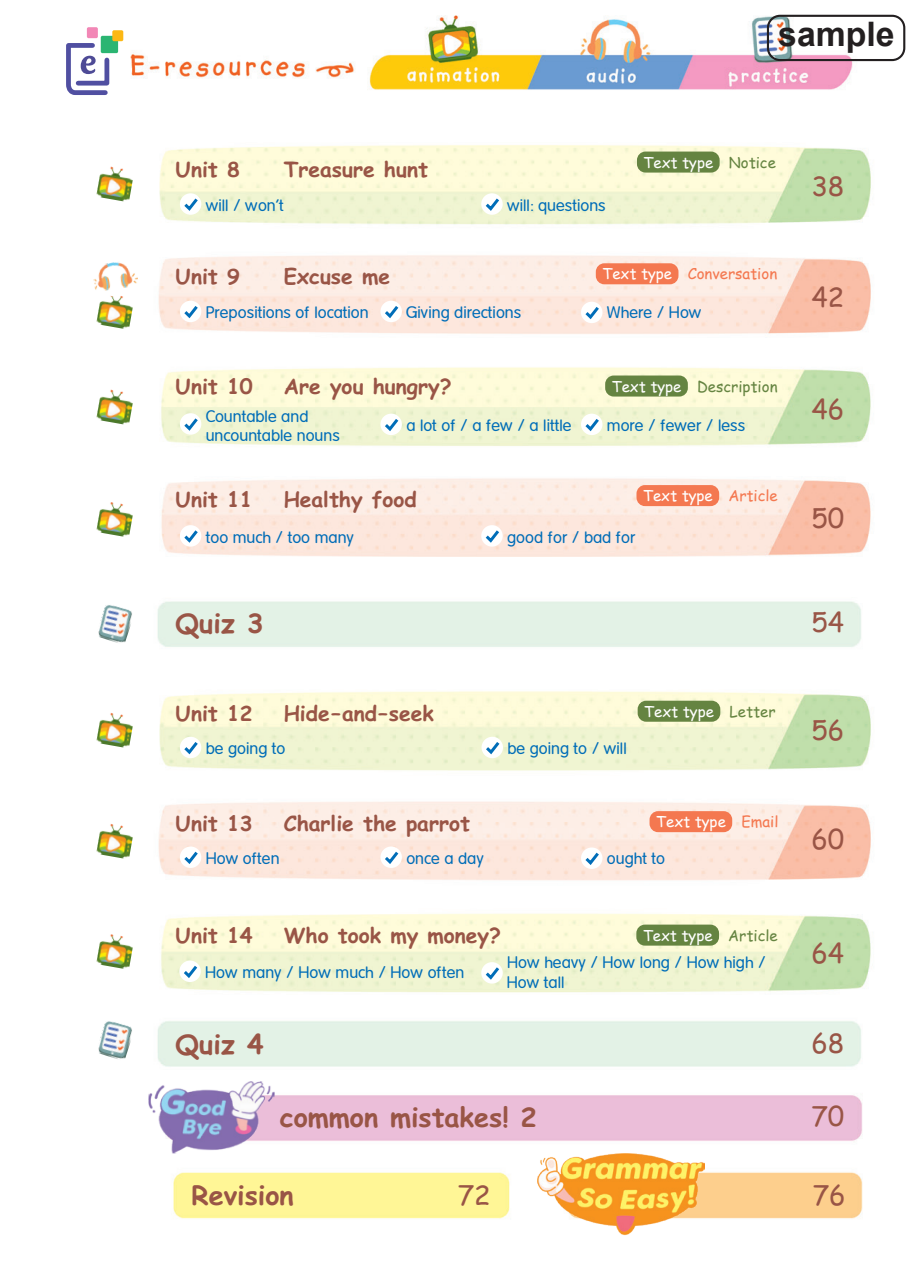
<style>
.page{position:relative;width:915px;height:1263px;background:#fff}
.page>*{position:absolute;margin:0;border:0;box-sizing:border-box;transform-origin:0 0}
.t1{font:700 33.75px "Arial";color:#231f20}
.t2{font:700 27px "EPH Comic Sans";color:#995546}
.t3{font:27px "EPH Comic Sans";color:#995546}
.t4{font:700 21px "EPH Comic Sans";color:#995546}
.t5{font:300 16.5px/19.5px "EPHVAG Round";color:#006db8}
.t6{font:15px "EPH Comic Sans";color:#fff}
.t7{font:15px "EPH Comic Sans";color:#658441}
.t8{font:15px "EPH Comic Sans";color:#f47850}
</style>
<div class="page">
<img style="left:86px;top:14px;width:820px;height:1205px">
<div style="left:97px;top:167px;width:37px;height:36px;background:#fff;border-radius:50%"></div>
<img style="left:96px;top:165px;width:38px;height:37px">
<div style="left:97px;top:294px;width:37px;height:37px;background:#fff;border-radius:50%"></div>
<img style="left:96px;top:292px;width:38px;height:38px">
<div style="left:97px;top:824px;width:37px;height:36px;background:#fff;border-radius:50%"></div>
<img style="left:96px;top:822px;width:38px;height:37px">
<img style="left:96px;top:932px;width:38px;height:38px">
<div style="left:97px;top:713px;width:37px;height:36px;background:#fff;border-radius:50%"></div>
<img style="left:96px;top:711px;width:38px;height:37px">
<div style="left:97px;top:260px;width:36px;height:36px;background:#fff;border-radius:50%"></div>
<img style="left:91px;top:259px;width:48px;height:33px">
<div style="left:97px;top:390px;width:37px;height:36px;background:#fff;border-radius:50%"></div>
<img style="left:96px;top:388px;width:38px;height:37px">
<div style="left:97px;top:502px;width:37px;height:37px;background:#fff;border-radius:50%"></div>
<img style="left:96px;top:500px;width:38px;height:38px">
<div style="left:636px;top:152px;width:83px;height:21px;background:#658441;border-radius:9px"></div>
<div style="left:605px;top:375px;width:82px;height:21px;background:#658441;border-radius:9px"></div>
<div style="left:636px;top:924px;width:82px;height:22px;background:#658441;border-radius:9px"></div>
<div style="left:637px;top:701px;width:83px;height:21px;background:#658441;border-radius:9px"></div>
<div style="left:595px;top:263px;width:83px;height:21px;background:#f47850;border-radius:9px"></div>
<div style="left:636px;top:485px;width:83px;height:21px;background:#f47850;border-radius:9px"></div>
<div style="left:649px;top:811px;width:83px;height:21px;background:#f47850;border-radius:9px"></div>
<img style="left:95px;top:603px;width:40px;height:42px">
<img style="left:95px;top:1019px;width:40px;height:42px">
<img style="left:147px;top:1078px;width:128px;height:78px">
<svg style="left:180px;top:413px;width:21px;height:22px"></svg>
<svg style="left:181px;top:415px;width:20px;height:18px"></svg>
<div style="left:380px;top:414px;width:22px;height:21px;background:#fff;border-radius:50%"></div>
<svg style="left:381px;top:416px;width:20px;height:17px"></svg>
<svg style="left:580px;top:414px;width:22px;height:21px"></svg>
<svg style="left:582px;top:416px;width:19px;height:17px"></svg>
<svg style="left:180px;top:525px;width:21px;height:22px"></svg>
<svg style="left:181px;top:527px;width:20px;height:18px"></svg>
<svg style="left:481px;top:525px;width:21px;height:22px"></svg>
<svg style="left:482px;top:527px;width:20px;height:18px"></svg>
<svg style="left:180px;top:193px;width:21px;height:22px"></svg>
<svg style="left:181px;top:195px;width:20px;height:18px"></svg>
<svg style="left:481px;top:193px;width:21px;height:22px"></svg>
<svg style="left:482px;top:195px;width:20px;height:18px"></svg>
<div style="left:180px;top:737px;width:21px;height:21px;background:#fff;border-radius:50%"></div>
<svg style="left:181px;top:739px;width:20px;height:17px"></svg>
<div style="left:481px;top:737px;width:22px;height:21px;background:#fff;border-radius:50%"></div>
<svg style="left:482px;top:739px;width:20px;height:17px"></svg>
<div style="left:180px;top:846px;width:21px;height:22px;background:#fff;border-radius:50%"></div>
<svg style="left:181px;top:848px;width:20px;height:18px"></svg>
<svg style="left:380px;top:846px;width:22px;height:22px"></svg>
<svg style="left:381px;top:848px;width:20px;height:18px"></svg>
<svg style="left:580px;top:847px;width:22px;height:22px"></svg>
<svg style="left:582px;top:849px;width:19px;height:18px"></svg>
<div style="left:180px;top:301px;width:21px;height:21px;background:#fff;border-radius:50%"></div>
<svg style="left:181px;top:303px;width:20px;height:18px"></svg>
<div style="left:380px;top:301px;width:22px;height:21px;background:#fff;border-radius:50%"></div>
<svg style="left:381px;top:303px;width:20px;height:18px"></svg>
<svg style="left:580px;top:302px;width:22px;height:21px"></svg>
<svg style="left:582px;top:304px;width:19px;height:17px"></svg>
<svg style="left:179px;top:960px;width:22px;height:22px"></svg>
<svg style="left:180px;top:962px;width:20px;height:18px"></svg>
<div style="left:481px;top:962px;width:21px;height:21px;background:#fff;border-radius:50%"></div>
<svg style="left:482px;top:964px;width:20px;height:18px"></svg>
<div style="left:101px;top:36px;width:17px;height:17px;background:#2bb572;border-radius:2px"></div>
<div style="left:112px;top:30px;width:11px;height:11px;background:#fcb814;border-radius:2px"></div>
<div style="left:87px;top:27px;width:11px;height:11px;background:#f287b6;border-radius:2px"></div>
<svg style="left:66px;top:41px;width:46px;height:54px"></svg>
<img style="left:537px;top:1153px;width:166px;height:83px">
<div style="left:766px;top:15px;width:139px;height:46px;border:2px solid #231f20;border-radius:12px"></div>
<p class="t1" style="left:778px;top:12px;width:118px">sample</p>
<p class="t4" style="left:175px;top:154px;width:66px">Unit 8</p>
<p class="t4" style="left:283px;top:154px;width:146px">Treasure hunt</p>
<p class="t5" style="left:206px;top:195px;width:80px">will / won’t</p>
<p class="t5" style="left:507px;top:195px;width:100px">will: questions</p>
<p class="t6" style="left:643px;top:151px;width:71px">Text type</p>
<p class="t7" style="left:728px;top:151px;width:49px">Notice</p>
<p class="t3" style="left:811px;top:166px;width:34px">38</p>
<p class="t4" style="left:175px;top:261px;width:66px">Unit 9</p>
<p class="t4" style="left:283px;top:261px;width:108px">Excuse me</p>
<p class="t6" style="left:602px;top:263px;width:71px">Text type</p>
<p class="t8" style="left:687px;top:263px;width:91px">Conversation</p>
<p class="t5" style="left:206px;top:303px;width:164px">Prepositions of location</p>
<p class="t5" style="left:406px;top:303px;width:116px">Giving directions</p>
<p class="t5" style="left:606px;top:303px;width:96px">Where / How</p>
<p class="t4" style="left:175px;top:371px;width:78px">Unit 10</p>
<p class="t4" style="left:283px;top:371px;width:169px">Are you hungry?</p>
<p class="t6" style="left:611px;top:375px;width:71px">Text type</p>
<p class="t7" style="left:696px;top:375px;width:82px">Description</p>
<p class="t5" style="left:206px;top:406px;width:136px">Countable and uncountable nouns</p>
<p class="t5" style="left:406px;top:416px;width:167px">a lot of / a few / a little</p>
<p class="t5" style="left:606px;top:416px;width:140px">more / fewer / less</p>
<p class="t4" style="left:175px;top:483px;width:78px">Unit 11</p>
<p class="t4" style="left:283px;top:483px;width:135px">Healthy food</p>
<p class="t5" style="left:206px;top:527px;width:150px">too much / too many</p>
<p class="t5" style="left:507px;top:527px;width:130px">good for / bad for</p>
<p class="t6" style="left:642px;top:485px;width:71px">Text type</p>
<p class="t8" style="left:728px;top:485px;width:51px">Article</p>
<p class="t2" style="left:175px;top:604px;width:89px">Quiz 3</p>
<p class="t4" style="left:175px;top:697px;width:78px">Unit 12</p>
<p class="t4" style="left:283px;top:697px;width:152px">Hide–and–seek</p>
<p class="t5" style="left:206px;top:739px;width:81px">be going to</p>
<p class="t5" style="left:507px;top:739px;width:121px">be going to / will</p>
<p class="t6" style="left:643px;top:700px;width:71px">Text type</p>
<p class="t7" style="left:729px;top:700px;width:48px">Letter</p>
<p class="t4" style="left:175px;top:808px;width:78px">Unit 13</p>
<p class="t4" style="left:283px;top:808px;width:188px">Charlie the parrot</p>
<p class="t6" style="left:655px;top:811px;width:71px">Text type</p>
<p class="t8" style="left:741px;top:811px;width:39px">Email</p>
<p class="t5" style="left:206px;top:848px;width:75px">How often</p>
<p class="t5" style="left:406px;top:848px;width:79px">once a day</p>
<p class="t5" style="left:606px;top:848px;width:60px">ought to</p>
<p class="t4" style="left:175px;top:920px;width:78px">Unit 14</p>
<p class="t4" style="left:283px;top:920px;width:219px">Who took my money?</p>
<p class="t6" style="left:642px;top:924px;width:71px">Text type</p>
<p class="t7" style="left:728px;top:924px;width:51px">Article</p>
<p class="t5" style="left:205px;top:962px;width:260px">How many / How much / How often</p>
<p class="t5" style="left:506px;top:953px;width:260px">How heavy / How long / How high /<br>How tall</p>
<p class="t2" style="left:175px;top:1024px;width:89px">Quiz 4</p>
<p class="t2" style="left:280px;top:1097px;width:258px">common mistakes! 2</p>
<p class="t3" style="left:811px;top:277px;width:34px">42</p>
<p class="t3" style="left:811px;top:389px;width:34px">46</p>
<p class="t3" style="left:811px;top:498px;width:34px">50</p>
<p class="t3" style="left:811px;top:603px;width:34px">54</p>
<p class="t3" style="left:811px;top:710px;width:34px">56</p>
<p class="t3" style="left:811px;top:819px;width:34px">60</p>
<p class="t3" style="left:811px;top:934px;width:34px">64</p>
<p class="t3" style="left:811px;top:1023px;width:34px">68</p>
<p class="t3" style="left:811px;top:1096px;width:34px">70</p>
<p class="t2" style="left:191px;top:1175px;width:104px">Revision</p>
<p class="t3" style="left:457px;top:1175px;width:34px">72</p>
<p class="t3" style="left:812px;top:1175px;width:34px">76</p>
</div>
